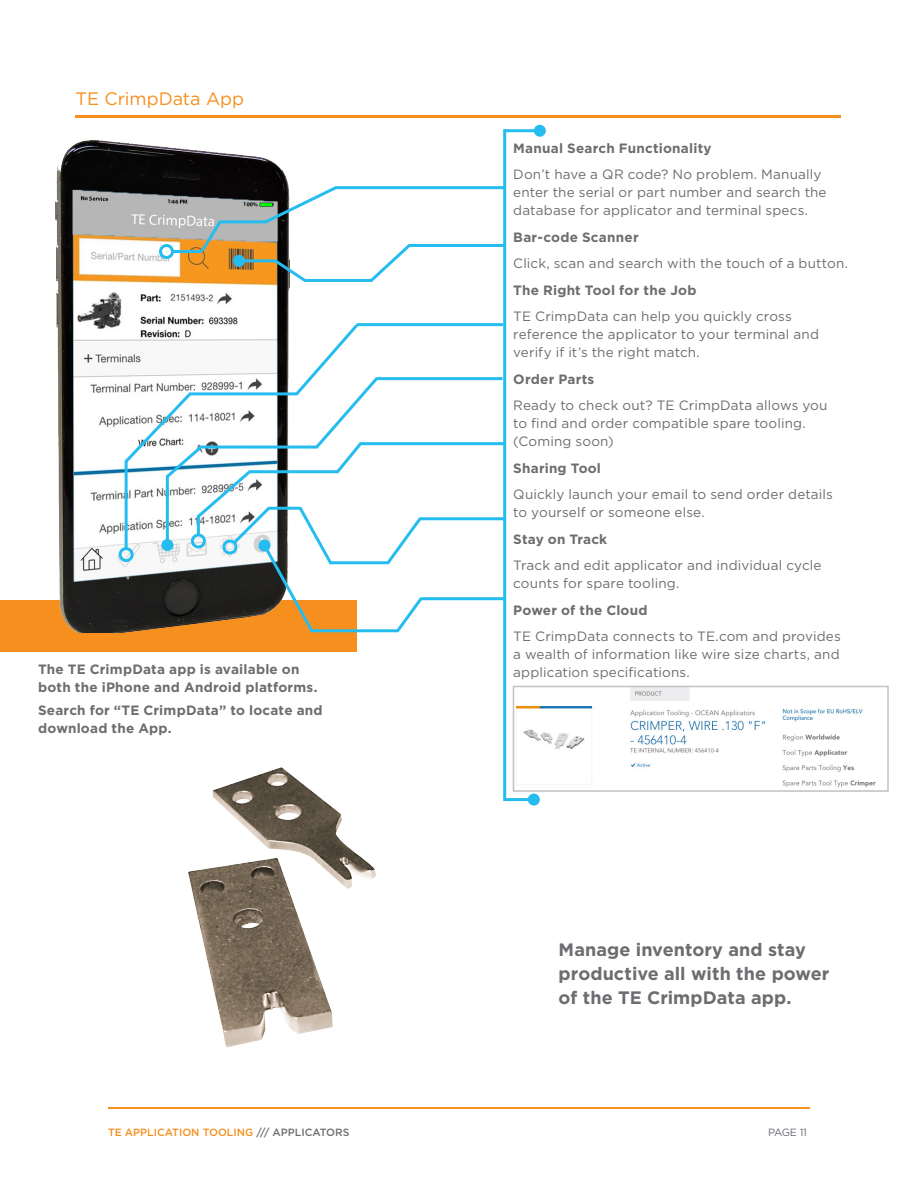
<style>
.page{position:relative;width:918px;height:1188px;background:#fff}
.page>*{position:absolute;margin:0;border:0;box-sizing:border-box;transform-origin:0 0}
.t1{font:700 18px/24px "Gotham";letter-spacing:.005em;color:#6c6d70}
.t2{font:18px "Gotham";letter-spacing:-.005em;color:#f68f1e}
.t3{font:13.5px/18px "Gotham";letter-spacing:.01em;color:#6c6d70}
.t4{font:700 13.5px/18px "Gotham";letter-spacing:.015em;color:#6c6d70}
.t5{font:500 10.5px "Gotham";color:#f68f1e}
.t6{font:10.5px "Gotham";letter-spacing:-.04em;color:#696b73}
.s1{color:#6c6d70}
</style>
<div class="page">
<hr style="left:76px;top:116px;width:765px;height:2px;background:#f68f1e">
<div style="left:0;top:600px;width:356px;height:51px;background:#f68f1e"></div>
<hr style="left:108px;top:1107px;width:702px;height:1px;background:#f68f1e">
<img style="left:55px;top:140px;width:234px;height:493px">
<hr style="left:173px;top:250px;width:29px;height:3px;background:#25bdef">
<div style="left:159px;top:244px;width:15px;height:15px;border:3px solid #25bdef;border-radius:50%"></div>
<hr style="left:239px;top:259px;width:37px;height:3px;background:#25bdef">
<div style="left:233px;top:255px;width:12px;height:12px;background:#25bdef;border-radius:50%"></div>
<div style="left:119px;top:547px;width:15px;height:15px;border:3px solid #25bdef;border-radius:50%"></div>
<hr style="left:335px;top:186px;width:170px;height:3px;background:#25bdef">
<hr style="left:409px;top:244px;width:95px;height:3px;background:#25bdef">
<hr style="left:419px;top:517px;width:86px;height:3px;background:#25bdef">
<hr style="left:420px;top:597px;width:84px;height:3px;background:#25bdef">
<hr style="left:376px;top:377px;width:126px;height:3px;background:#25bdef">
<hr style="left:357px;top:323px;width:146px;height:3px;background:#25bdef">
<hr style="left:360px;top:442px;width:145px;height:3px;background:#25bdef">
<img style="left:516px;top:689px;width:360px;height:98px">
<div style="left:513px;top:686px;width:376px;height:106px;border:2px solid #c1c1c6"></div>
<hr style="left:503px;top:129px;width:3px;height:672px;background:#25bdef">
<hr style="left:504px;top:798px;width:30px;height:3px;background:#25bdef">
<div style="left:528px;top:794px;width:12px;height:12px;background:#25bdef;border-radius:50%"></div>
<hr style="left:504px;top:129px;width:36px;height:3px;background:#25bdef">
<div style="left:534px;top:125px;width:12px;height:12px;background:#25bdef;border-radius:50%"></div>
<svg style="left:261px;top:184px;width:79px;height:42px"></svg>
<svg style="left:198px;top:217px;width:27px;height:38px"></svg>
<svg style="left:271px;top:257px;width:39px;height:28px"></svg>
<hr style="left:219px;top:220px;width:47px;height:3px;background:#25bdef">
<hr style="left:304px;top:279px;width:68px;height:3px;background:#25bdef">
<svg style="left:367px;top:244px;width:43px;height:38px"></svg>
<svg style="left:121px;top:321px;width:304px;height:315px"></svg>
<hr style="left:200px;top:446px;width:117px;height:3px;background:#25bdef">
<hr style="left:189px;top:392px;width:108px;height:3px;background:#25bdef">
<hr style="left:249px;top:470px;width:89px;height:3px;background:#25bdef">
<hr style="left:330px;top:561px;width:59px;height:3px;background:#25bdef">
<hr style="left:311px;top:629px;width:87px;height:3px;background:#25bdef">
<hr style="left:268px;top:507px;width:32px;height:3px;background:#25bdef">
<img style="left:189px;top:768px;width:187px;height:280px">
<h1 class="t2" style="left:76px;top:87px;width:170px">TE CrimpData App</h1>
<p class="t4" style="left:38px;top:660px;width:281px">The TE CrimpData app is available on both the iPhone and Android platforms.</p>
<p class="t4" style="left:38px;top:701px;width:286px">Search for “TE CrimpData” to locate and download the App.</p>
<p class="t4" style="left:513px;top:139px;width:200px">Manual Search Functionality</p>
<p class="t3" style="left:513px;top:165px;width:315px">Don’t have a QR code? No problem. Manually enter the serial or part number and search the database for applicator and terminal specs.</p>
<p class="t4" style="left:513px;top:228px;width:127px">Bar-code Scanner</p>
<p class="t3" style="left:513px;top:254px;width:336px">Click, scan and search with the touch of a button.</p>
<p class="t4" style="left:513px;top:281px;width:185px">The Right Tool for the Job</p>
<p class="t3" style="left:513px;top:307px;width:307px">TE CrimpData can help you quickly cross reference the applicator to your terminal and verify if it’s the right match.</p>
<p class="t4" style="left:513px;top:370px;width:83px">Order Parts</p>
<p class="t3" style="left:513px;top:396px;width:316px">Ready to check out? TE CrimpData allows you to find and order compatible spare tooling. (Coming soon)</p>
<p class="t4" style="left:513px;top:459px;width:89px">Sharing Tool</p>
<p class="t3" style="left:513px;top:485px;width:321px">Quickly launch your email to send order details to yourself or someone else.</p>
<p class="t4" style="left:513px;top:530px;width:96px">Stay on Track</p>
<p class="t3" style="left:513px;top:556px;width:310px">Track and edit applicator and individual cycle counts for spare tooling.</p>
<p class="t4" style="left:513px;top:601px;width:136px">Power of the Cloud</p>
<p class="t3" style="left:513px;top:627px;width:329px;text-align:justify">TE CrimpData connects to TE.com and provides a wealth of information like wire size charts, and application specifications.</p>
<h1 class="t1" style="left:559px;top:937px;width:272px">Manage inventory and stay productive all with the power of the TE CrimpData app.</h1>
<p class="t5" style="left:108px;top:1125px;width:243px">TE APPLICATION TOOLING <span class="s1">/// APPLICATORS</span></p>
<p class="t6" style="left:768px;top:1125px;width:40px">PAGE 11</p>
</div>
